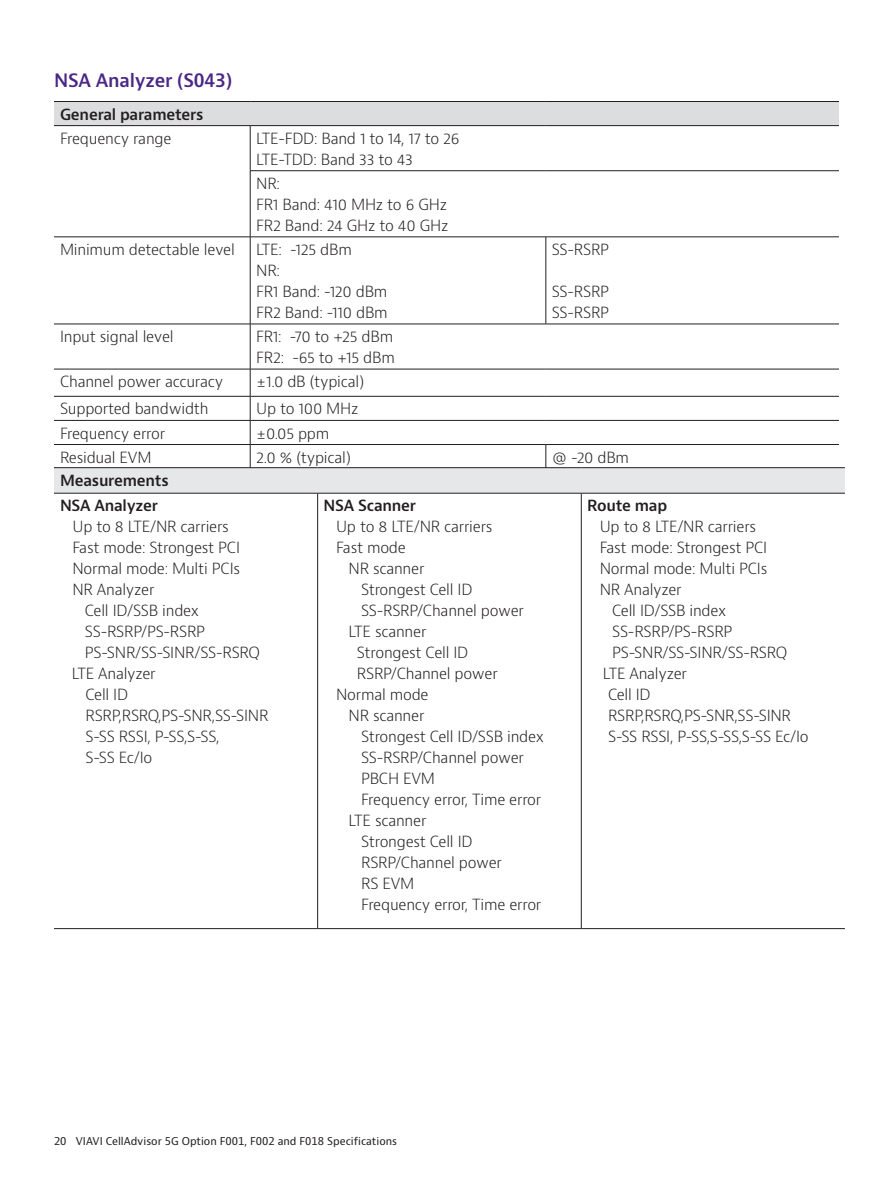
<style>
.page{position:relative;width:893px;height:1191px;background:#fff}
.page>*{position:absolute;margin:0;border:0;box-sizing:border-box;transform-origin:0 0}
.H2_Heading_Purple_12{font:600 18px "Bernino Sans";letter-spacing:-.01em;color:#4a2785}
.Table_Copy{font:300 15px "Bernino Sans";letter-spacing:-.015em;color:#231f20}
.Table_Copy-2{font:600 15px "Bernino Sans";letter-spacing:-.015em;color:#231f20}
.t1{font:10.5px "Bernino Sans";color:#231f20}
</style>
<div class="page">
<div style="left:54px;top:101px;width:785px;height:25px;background:#dcdddf"></div>
<hr style="left:546px;top:237px;width:1px;height:87px;background:#231f20">
<hr style="left:54px;top:101px;width:196px;height:1px;background:#231f20">
<hr style="left:250px;top:101px;width:296px;height:1px;background:#231f20">
<hr style="left:546px;top:101px;width:293px;height:1px;background:#231f20">
<hr style="left:54px;top:125px;width:196px;height:1px;background:#231f20">
<hr style="left:250px;top:125px;width:296px;height:1px;background:#231f20">
<hr style="left:250px;top:126px;width:1px;height:44px;background:#231f20">
<hr style="left:546px;top:125px;width:293px;height:1px;background:#231f20">
<hr style="left:250px;top:170px;width:296px;height:1px;background:#231f20">
<hr style="left:250px;top:171px;width:1px;height:66px;background:#231f20">
<hr style="left:546px;top:170px;width:293px;height:1px;background:#231f20">
<hr style="left:54px;top:236px;width:196px;height:1px;background:#231f20">
<hr style="left:250px;top:236px;width:296px;height:1px;background:#231f20">
<hr style="left:250px;top:237px;width:1px;height:87px;background:#231f20">
<hr style="left:546px;top:236px;width:293px;height:1px;background:#231f20">
<hr style="left:54px;top:324px;width:196px;height:1px;background:#231f20">
<hr style="left:250px;top:324px;width:296px;height:1px;background:#231f20">
<hr style="left:250px;top:324px;width:1px;height:45px;background:#231f20">
<hr style="left:546px;top:324px;width:293px;height:1px;background:#231f20">
<svg style="left:54px;top:369px;width:791px;height:124px"></svg>
<hr style="left:54px;top:467px;width:264px;height:1px;background:#231f20">
<hr style="left:318px;top:467px;width:263px;height:1px;background:#231f20">
<hr style="left:581px;top:467px;width:264px;height:1px;background:#231f20">
<hr style="left:54px;top:928px;width:264px;height:1px;background:#231f20">
<hr style="left:318px;top:928px;width:263px;height:1px;background:#231f20">
<hr style="left:581px;top:928px;width:264px;height:1px;background:#231f20">
<hr style="left:54px;top:493px;width:264px;height:1px;background:#231f20">
<hr style="left:318px;top:493px;width:263px;height:1px;background:#231f20">
<hr style="left:317px;top:493px;width:1px;height:435px;background:#231f20">
<hr style="left:581px;top:493px;width:264px;height:1px;background:#231f20">
<hr style="left:581px;top:493px;width:1px;height:435px;background:#231f20">
<p class="H2_Heading_Purple_12" style="left:54px;top:69px;width:180px">NSA Analyzer (S043)</p>
<p class="Table_Copy-2" style="left:60px;top:104px;width:145px">General parameters</p>
<p class="Table_Copy" style="left:60px;top:128px;width:113px">Frequency range</p>
<p class="Table_Copy" style="left:256px;top:128px;width:205px">LTE-FDD: Band 1 to 14, 17 to 26</p>
<p class="Table_Copy" style="left:256px;top:149px;width:158px">LTE-TDD: Band 33 to 43</p>
<p class="Table_Copy" style="left:256px;top:173px;width:25px">NR:</p>
<p class="Table_Copy" style="left:256px;top:194px;width:192px">FR1 Band: 410 MHz to 6 GHz</p>
<p class="Table_Copy" style="left:256px;top:215px;width:194px">FR2 Band: 24 GHz to 40 GHz</p>
<p class="Table_Copy" style="left:60px;top:239px;width:176px">Minimum detectable level</p>
<p class="Table_Copy" style="left:256px;top:239px;width:97px">LTE: -125 dBm</p>
<p class="Table_Copy" style="left:256px;top:260px;width:25px">NR:</p>
<p class="Table_Copy" style="left:256px;top:281px;width:133px">FR1 Band: -120 dBm</p>
<p class="Table_Copy" style="left:256px;top:302px;width:133px">FR2 Band: -110 dBm</p>
<p class="Table_Copy" style="left:552px;top:239px;width:59px">SS-RSRP</p>
<p class="Table_Copy" style="left:552px;top:281px;width:59px">SS-RSRP</p>
<p class="Table_Copy" style="left:552px;top:302px;width:59px">SS-RSRP</p>
<p class="Table_Copy" style="left:60px;top:327px;width:115px">Input signal level</p>
<p class="Table_Copy" style="left:256px;top:327px;width:138px">FR1: -70 to +25 dBm</p>
<p class="Table_Copy" style="left:256px;top:348px;width:140px">FR2: -65 to +15 dBm</p>
<p class="Table_Copy" style="left:60px;top:372px;width:165px">Channel power accuracy</p>
<p class="Table_Copy" style="left:256px;top:372px;width:109px">±1.0 dB (typical)</p>
<p class="Table_Copy" style="left:60px;top:399px;width:150px">Supported bandwidth</p>
<p class="Table_Copy" style="left:256px;top:399px;width:104px">Up to 100 MHz</p>
<p class="Table_Copy" style="left:60px;top:423px;width:107px">Frequency error</p>
<p class="Table_Copy" style="left:256px;top:423px;width:75px">±0.05 ppm</p>
<p class="Table_Copy" style="left:60px;top:447px;width:93px">Residual EVM</p>
<p class="Table_Copy" style="left:256px;top:447px;width:96px">2.0 % (typical)</p>
<p class="Table_Copy" style="left:552px;top:447px;width:79px">@ -20 dBm</p>
<p class="Table_Copy-2" style="left:60px;top:470px;width:110px">Measurements</p>
<p class="Table_Copy-2" style="left:60px;top:496px;width:100px">NSA Analyzer</p>
<p class="Table_Copy" style="left:72px;top:517px;width:158px">Up to 8 LTE/NR carriers</p>
<p class="Table_Copy" style="left:72px;top:538px;width:169px">Fast mode: Strongest PCI</p>
<p class="Table_Copy" style="left:72px;top:559px;width:169px">Normal mode: Multi PCIs</p>
<p class="Table_Copy" style="left:72px;top:580px;width:83px">NR Analyzer</p>
<p class="Table_Copy" style="left:85px;top:601px;width:116px">Cell ID/SSB index</p>
<p class="Table_Copy" style="left:85px;top:622px;width:122px">SS-RSRP/PS-RSRP</p>
<p class="Table_Copy" style="left:85px;top:643px;width:177px">PS-SNR/SS-SINR/SS-RSRQ</p>
<p class="Table_Copy" style="left:72px;top:664px;width:85px">LTE Analyzer</p>
<p class="Table_Copy" style="left:86px;top:685px;width:44px">Cell ID</p>
<p class="Table_Copy" style="left:86px;top:706px;width:184px">RSRP,RSRQ,PS-SNR,SS-SINR</p>
<p class="Table_Copy" style="left:86px;top:727px;width:136px">S-SS RSSI, P-SS,S-SS,</p>
<p class="Table_Copy" style="left:86px;top:748px;width:68px">S-SS Ec/Io</p>
<p class="Table_Copy-2" style="left:324px;top:496px;width:94px">NSA Scanner</p>
<p class="Table_Copy" style="left:336px;top:517px;width:158px">Up to 8 LTE/NR carriers</p>
<p class="Table_Copy" style="left:336px;top:538px;width:71px">Fast mode</p>
<p class="Table_Copy" style="left:349px;top:559px;width:77px">NR scanner</p>
<p class="Table_Copy" style="left:361px;top:580px;width:113px">Strongest Cell ID</p>
<p class="Table_Copy" style="left:361px;top:601px;width:165px">SS-RSRP/Channel power</p>
<p class="Table_Copy" style="left:349px;top:622px;width:79px">LTE scanner</p>
<p class="Table_Copy" style="left:357px;top:643px;width:113px">Strongest Cell ID</p>
<p class="Table_Copy" style="left:357px;top:664px;width:142px">RSRP/Channel power</p>
<p class="Table_Copy" style="left:336px;top:685px;width:94px">Normal mode</p>
<p class="Table_Copy" style="left:349px;top:706px;width:77px">NR scanner</p>
<p class="Table_Copy" style="left:361px;top:727px;width:184px">Strongest Cell ID/SSB index</p>
<p class="Table_Copy" style="left:361px;top:748px;width:165px">SS-RSRP/Channel power</p>
<p class="Table_Copy" style="left:361px;top:769px;width:76px">PBCH EVM</p>
<p class="Table_Copy" style="left:361px;top:790px;width:182px">Frequency error, Time error</p>
<p class="Table_Copy" style="left:349px;top:811px;width:79px">LTE scanner</p>
<p class="Table_Copy" style="left:361px;top:832px;width:113px">Strongest Cell ID</p>
<p class="Table_Copy" style="left:361px;top:853px;width:142px">RSRP/Channel power</p>
<p class="Table_Copy" style="left:361px;top:874px;width:55px">RS EVM</p>
<p class="Table_Copy" style="left:361px;top:895px;width:182px">Frequency error, Time error</p>
<p class="Table_Copy-2" style="left:587px;top:496px;width:81px">Route map</p>
<p class="Table_Copy" style="left:600px;top:517px;width:158px">Up to 8 LTE/NR carriers</p>
<p class="Table_Copy" style="left:600px;top:538px;width:169px">Fast mode: Strongest PCI</p>
<p class="Table_Copy" style="left:600px;top:559px;width:169px">Normal mode: Multi PCIs</p>
<p class="Table_Copy" style="left:600px;top:580px;width:83px">NR Analyzer</p>
<p class="Table_Copy" style="left:612px;top:601px;width:116px">Cell ID/SSB index</p>
<p class="Table_Copy" style="left:612px;top:622px;width:122px">SS-RSRP/PS-RSRP</p>
<p class="Table_Copy" style="left:612px;top:643px;width:177px">PS-SNR/SS-SINR/SS-RSRQ</p>
<p class="Table_Copy" style="left:603px;top:664px;width:85px">LTE Analyzer</p>
<p class="Table_Copy" style="left:608px;top:685px;width:44px">Cell ID</p>
<p class="Table_Copy" style="left:608px;top:706px;width:184px">RSRP,RSRQ,PS-SNR,SS-SINR</p>
<p class="Table_Copy" style="left:608px;top:727px;width:202px">S-SS RSSI, P-SS,S-SS,S-SS Ec/Io</p>
<p class="t1" style="left:54px;top:1134px;width:345px">20 VIAVI CellAdvisor 5G Option F001, F002 and F018 Specifications</p>
</div>
